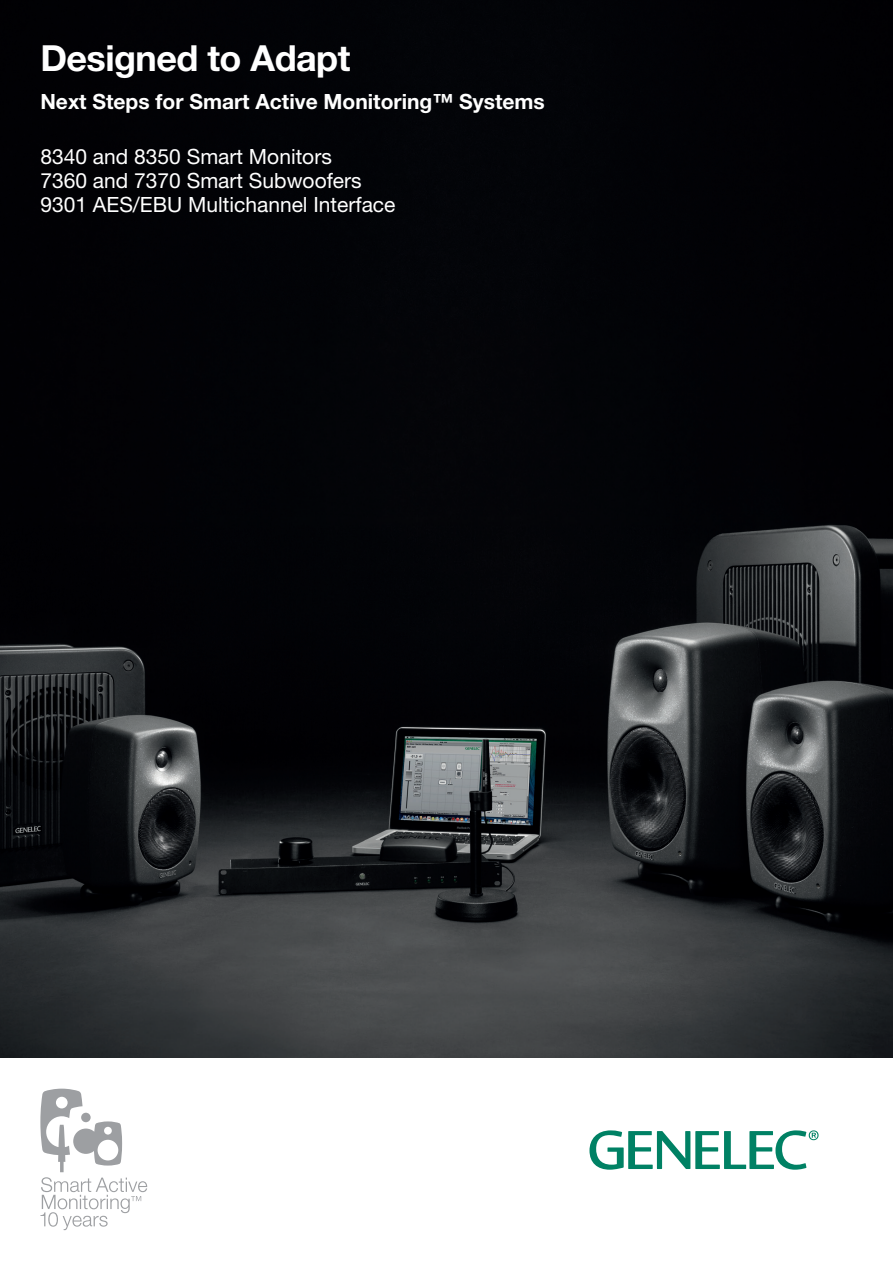
<style>
.page{position:relative;width:893px;height:1263px;background:#fff}
.page>*{position:absolute;margin:0;border:0;box-sizing:border-box;transform-origin:0 0}
.Chapter_headline{font:700 36px "Helvetica Neue LT Std";letter-spacing:-.015em;color:#fff}
.Topic_big{font:21px/24px "Helvetica Neue LT Std";color:#fff}
.Topic_big-2{font:700 21px "Helvetica Neue LT Std";color:#fff}
</style>
<div class="page">
<img style="left:0;top:0;width:893px;height:1057px">
<svg style="left:589px;top:1130px;width:230px;height:40px"></svg>
<svg style="left:40px;top:1089px;width:107px;height:141px"></svg>
<p class="Chapter_headline" style="left:40px;top:36px;width:311px">Designed to Adapt</p>
<p class="Topic_big-2" style="left:40px;top:88px;width:506px">Next Steps for Smart Active Monitoring™ Systems</p>
<p class="Topic_big" style="left:40px;top:145px;width:357px">8340 and 8350 Smart Monitors<br>7360 and 7370 Smart Subwoofers<br>9301 AES/EBU Multichannel Interface</p>
</div>
